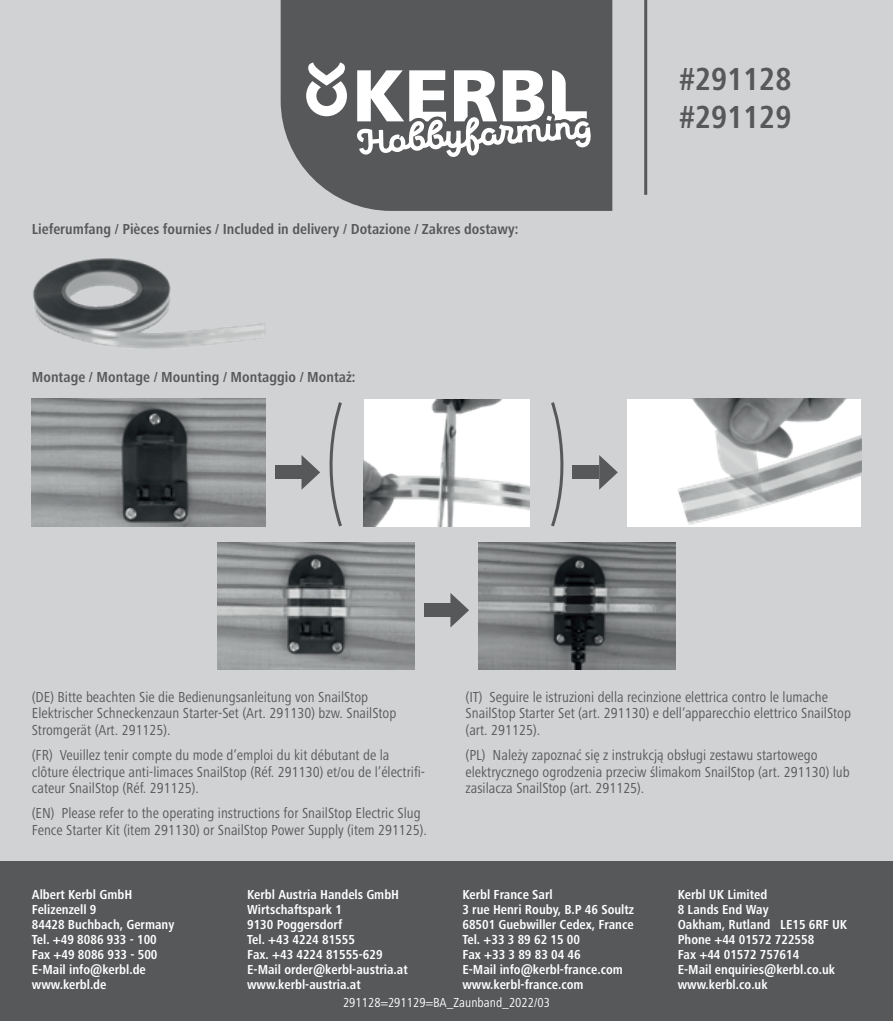
<style>
.page{position:relative;width:893px;height:1021px;background:#fff}
.page>*{position:absolute;margin:0;border:0;box-sizing:border-box;transform-origin:0 0}
.t1{font:700 condensed 33px/38.4px "Frutiger Next LTW1 G";color:#57585a}
.t2{font:condensed 15px/16.5px "Frutiger Next LTW1 G";color:#57585a}
.t3{font:700 condensed 15px "Frutiger Next LTW1 G";color:#57585a}
.t4{font:700 condensed 13.5px/15px "Frutiger Next LTW1 G";color:#fff}
.t5{font:condensed 13.5px "Frutiger Next LTW1 G";color:#fff}
</style>
<div class="page">
<div style="left:0;top:0;width:893px;height:1020px;background:#d1d2d4"></div>
<div style="left:0;top:861px;width:893px;height:159px;background:#57585a"></div>
<img style="left:32px;top:399px;width:234px;height:127px">
<img style="left:364px;top:399px;width:165px;height:127px">
<img style="left:217px;top:542px;width:198px;height:128px">
<div style="left:627px;top:399px;width:234px;height:127px;background:#fff"></div>
<img style="left:678px;top:399px;width:183px;height:126px">
<img style="left:478px;top:542px;width:198px;height:128px">
<hr style="left:644px;top:0;width:3px;height:195px;background:#57585a">
<div style="left:275px;top:466px;width:27px;height:13px;background:#57585a"></div>
<svg style="left:599px;top:455px;width:19px;height:34px"></svg>
<div style="left:573px;top:466px;width:26px;height:13px;background:#57585a"></div>
<svg style="left:450px;top:593px;width:19px;height:34px"></svg>
<div style="left:424px;top:603px;width:26px;height:14px;background:#57585a"></div>
<img style="left:33px;top:258px;width:232px;height:90px">
<svg style="left:302px;top:402px;width:40px;height:125px"></svg>
<svg style="left:551px;top:402px;width:23px;height:125px"></svg>
<div style="left:281px;top:0;width:331px;height:211px;background:#57585a"></div>
<svg style="left:306px;top:62px;width:41px;height:54px;background:#adaeaf"></svg>
<svg style="left:357px;top:70px;width:234px;height:87px;background:#a7a8a9"></svg>
<p class="t3" style="left:32px;top:220px;width:488px">Lieferumfang / Pièces fournies / Included in delivery / Dotazione / Zakres dostawy:</p>
<p class="t3" style="left:32px;top:368px;width:325px">Montage / Montage / Mounting / Montaggio / Montaż:</p>
<h1 class="t1" style="left:679px;top:60px;width:114px">#291128 #291129</h1>
<p class="t2" style="left:32px;top:688px;width:366px">(DE) Bitte beachten Sie die Bedienungsanleitung von SnailStop<br>Elektrischer Schneckenzaun Starter-Set (Art. 291130) bzw. SnailStop<br>Stromgerät (Art. 291125).</p>
<p class="t2" style="left:32px;top:746px;width:395px">(FR) Veuillez tenir compte du mode d’emploi du kit débutant de la clôture électrique anti-limaces SnailStop (Réf. 291130) et/ou de l’électrifi&shy;cateur SnailStop (Réf. 291125).</p>
<p class="t2" style="left:32px;top:805px;width:397px">(EN) Please refer to the operating instructions for SnailStop Electric Slug<br>Fence Starter Kit (item 291130) or SnailStop Power Supply (item 291125).</p>
<p class="t2" style="left:466px;top:688px;width:387px">(IT) Seguire le istruzioni della recinzione elettrica contro le lumache<br>SnailStop Starter Set (art. 291130) e dell‘apparecchio elettrico SnailStop (art. 291125).</p>
<p class="t2" style="left:466px;top:746px;width:386px">(PL) Należy zapoznać się z instrukcją obsługi zestawu startowego elektrycznego ogrodzenia przeciw ślimakom SnailStop (art. 291130) lub zasilacza SnailStop (art. 291125).</p>
<p class="t4" style="left:32px;top:887px;width:144px">Albert Kerbl GmbH<br>Felizenzell 9<br>84428 Buchbach, Germany<br>Tel. +49 8086 933 - 100<br>Fax +49 8086 933 - 500<br>E-Mail info@kerbl.de www.kerbl.de</p>
<p class="t4" style="left:247px;top:887px;width:162px">Kerbl Austria Handels GmbH<br>Wirtschaftspark 1<br>9130 Poggersdorf<br>Tel. +43 4224 81555<br>Fax. +43 4224 81555-629<br>E-Mail order@kerbl-austria.at www.kerbl-austria.at</p>
<p class="t4" style="left:462px;top:887px;width:173px">Kerbl France Sarl<br>3 rue Henri Rouby, B.P 46 Soultz<br>68501 Guebwiller Cedex, France<br>Tel. +33 3 89 62 15 00<br>Fax +33 3 89 83 04 46<br>E-Mail info@kerbl-france.com www.kerbl-france.com</p>
<p class="t4" style="left:678px;top:887px;width:171px">Kerbl UK Limited<br>8 Lands End Way<br>Oakham, Rutland LE15 6RF UK<br>Phone +44 01572 722558<br>Fax +44 01572 757614<br>E-Mail enquiries@kerbl.co.uk www.kerbl.co.uk</p>
<p class="t5" style="left:343px;top:994px;width:208px">291128=291129=BA_Zaunband_2022/03</p>
</div>
